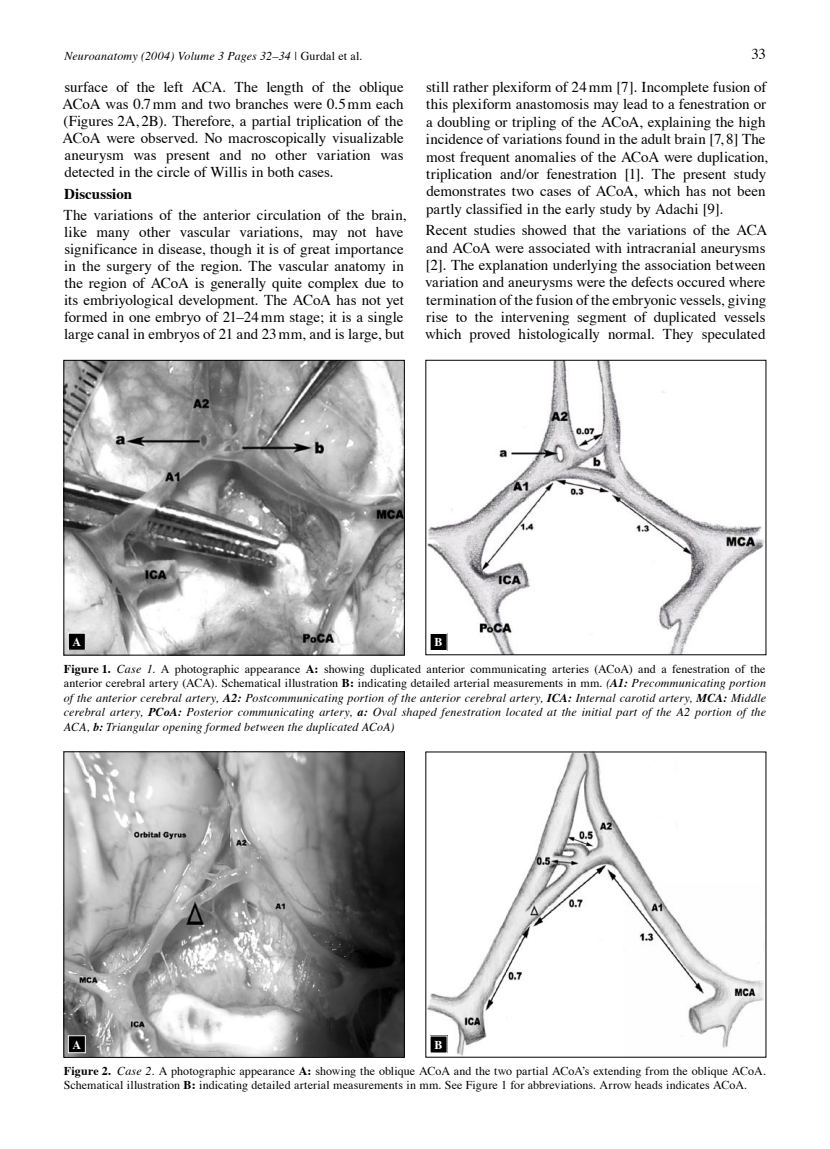
<style>
.page{position:relative;width:830px;height:1149px;background:#fff}
.page>*{position:absolute;margin:0;border:0;box-sizing:border-box;transform-origin:0 0}
.t1{font:15px/17.4px "Times";color:#000}
.t2{font:700 15px "Times";letter-spacing:.005em;color:#000}
.t3{font:italic 12px/14.4px "Times";letter-spacing:.015em;color:#000;text-align:justify}
.t4{font:12px/14.4px "Times";letter-spacing:.005em;color:#000}
.t5{font:700 12px "Times";color:#fff}
.s1{font-style:normal}
.s2{font-weight:700;font-style:normal}
.s3{font-weight:700}
.s4{font-style:italic}
</style>
<div class="page">
<img style="left:66px;top:362px;width:336px;height:291px">
<div style="left:64px;top:360px;width:340px;height:295px;border:1px solid #000"></div>
<img style="left:427px;top:362px;width:336px;height:290px">
<img style="left:66px;top:753px;width:336px;height:302px">
<div style="left:64px;top:751px;width:340px;height:306px;border:1px solid #000"></div>
<img style="left:427px;top:753px;width:336px;height:302px">
<div style="left:68px;top:633px;width:17px;height:17px;background:#000"></div>
<div style="left:68px;top:632px;width:17px;height:18px;border:1px solid #fff"></div>
<div style="left:430px;top:633px;width:17px;height:17px;background:#000"></div>
<div style="left:429px;top:633px;width:18px;height:17px;border:1px solid #fff"></div>
<div style="left:68px;top:1035px;width:17px;height:17px;background:#000"></div>
<div style="left:68px;top:1035px;width:17px;height:17px;border:1px solid #fff"></div>
<div style="left:430px;top:1035px;width:17px;height:17px;background:#000"></div>
<div style="left:429px;top:1035px;width:18px;height:17px;border:1px solid #fff"></div>
<p class="t3" style="left:64px;top:49px;width:299px">Neuroanatomy (2004) Volume 3 Pages 32–34 | <span class="s1">Gurdal et al.</span></p>
<p class="t1" style="left:751px;top:46px;width:16px">33</p>
<p class="t1" style="left:62px;top:79px;width:342px;text-align:justify">surface of the left ACA. The length of the oblique ACoA was 0.7mm and two branches were 0.5mm each (Figures 2A,2B). Therefore, a partial triplication of the ACoA were observed. No macroscopically visualizable aneurysm was present and no other variation was detected in the circle of Willis in both cases.</p>
<p class="t2" style="left:64px;top:183px;width:70px">Discussion</p>
<p class="t1" style="left:63px;top:207px;width:344px">The variations of the anterior circulation of the brain, like many other vascular variations, may not have significance in disease, though it is of great importance in the surgery of the region. The vascular anatomy in the region of ACoA is generally quite complex due to its embriyological development. The ACoA has not yet formed in one embryo of 21–24mm stage; it is a single large canal in embryos of 21 and 23mm, and is large, but</p>
<p class="t1" style="left:426px;top:79px;width:343px">still rather plexiform of 24mm [7]. Incomplete fusion of this plexiform anastomosis may lead to a fenestration or a doubling or tripling of the ACoA, explaining the high incidence of variations found in the adult brain [7, 8] The most frequent anomalies of the ACoA were duplication, triplication and/or fenestration [1]. The present study demonstrates two cases of ACoA, which has not been partly classified in the early study by Adachi [9].</p>
<p class="t1" style="left:425px;top:222px;width:343px">Recent studies showed that the variations of the ACA and ACoA were associated with intracranial aneurysms [2]. The explanation underlying the association between variation and aneurysms were the defects occured where termination of the fusion of the embryonic vessels, giving rise to the intervening segment of duplicated vessels which proved histologically normal. They speculated</p>
<p class="t5" style="left:72px;top:634px;width:10px">A</p>
<p class="t5" style="left:434px;top:634px;width:10px">B</p>
<p class="t3" style="left:64px;top:662px;width:703px"><span class="s2">Figure 1.</span> Case 1. <span class="s1">A photographic appearance</span> <span class="s2">A:</span> <span class="s1">showing duplicated anterior communicating arteries (ACoA) and a fenestration of the anterior cerebral artery (ACA). Schematical illustration</span> <span class="s2">B:</span> <span class="s1">indicating detailed arterial measurements in mm.</span> (<span class="s3">A1:</span> Precommunicating portion of the anterior cerebral artery, <span class="s3">A2:</span> Postcommunicating portion of the anterior cerebral artery, <span class="s3">ICA:</span> Internal carotid artery, <span class="s3">MCA:</span> Middle cerebral artery, <span class="s3">PCoA:</span> Posterior communicating artery, <span class="s3">a:</span> Oval shaped fenestration located at the initial part of the A2 portion of the ACA, <span class="s3">b:</span> Triangular opening formed between the duplicated ACoA)</p>
<p class="t5" style="left:72px;top:1036px;width:10px">A</p>
<p class="t5" style="left:434px;top:1036px;width:10px">B</p>
<p class="t4" style="left:64px;top:1063px;width:703px"><span class="s3">Figure 2.</span> <span class="s4">Case 2.</span> A photographic appearance <span class="s3">A:</span> showing the oblique ACoA and the two partial ACoA’s extending from the oblique ACoA.<br>Schematical illustration <span class="s3">B:</span> indicating detailed arterial measurements in mm. See Figure 1 for abbreviations. Arrow heads indicates ACoA.</p>
</div>
